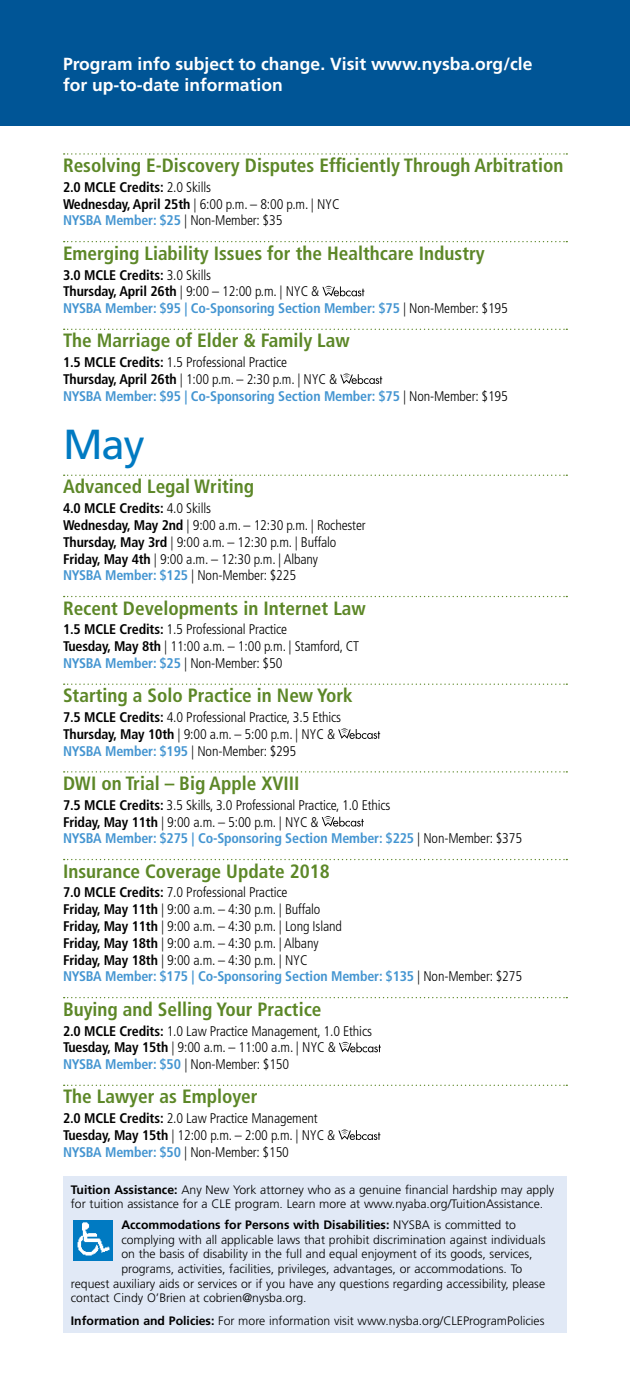
<style>
.page{position:relative;width:630px;height:1386px;background:#fff}
.page>*{position:absolute;margin:0;border:0;box-sizing:border-box;transform-origin:0 0}
.t1{font:42px "Frutiger";color:#007ac2}
.t2{font:700 condensed 19.25px "Frutiger";color:#5c8727}
.t3{font:700 17.5px/21px "Frutiger";color:#fff}
.t4{font:300 condensed 14px/16.8px "Frutiger";letter-spacing:-.01em;color:#000}
.t5{font:700 condensed 14px/16.8px "Frutiger";letter-spacing:-.01em;color:#4495d1}
.t6{font:300 12.25px/14px "Frutiger";color:#000}
.t7{font:700 12.25px "Frutiger";color:#000}
.s1{font-weight:700}
.s2{font-weight:700;color:#4495d1}
.s3{color:#000}
.s4{font-weight:300;color:#000}
.s5{font-weight:300}
</style>
<div class="page">
<svg style="left:64px;top:153px;width:503px;height:2px"></svg>
<svg style="left:64px;top:241px;width:503px;height:1px"></svg>
<svg style="left:64px;top:329px;width:503px;height:1px"></svg>
<svg style="left:64px;top:475px;width:503px;height:1px"></svg>
<svg style="left:64px;top:596px;width:503px;height:1px"></svg>
<svg style="left:64px;top:684px;width:503px;height:1px"></svg>
<svg style="left:64px;top:771px;width:503px;height:2px"></svg>
<svg style="left:64px;top:859px;width:503px;height:1px"></svg>
<svg style="left:64px;top:997px;width:503px;height:1px"></svg>
<svg style="left:64px;top:1085px;width:503px;height:1px"></svg>
<svg style="left:322px;top:286px;width:42px;height:10px"></svg>
<svg style="left:340px;top:374px;width:42px;height:10px"></svg>
<svg style="left:338px;top:728px;width:42px;height:11px"></svg>
<svg style="left:322px;top:816px;width:42px;height:11px"></svg>
<svg style="left:339px;top:1042px;width:42px;height:10px"></svg>
<svg style="left:338px;top:1130px;width:42px;height:10px"></svg>
<div style="left:0;top:0;width:630px;height:126px;background:#005596"></div>
<div style="left:63px;top:1177px;width:504px;height:156px;background:#e1e9f6"></div>
<div style="left:73px;top:1220px;width:40px;height:41px;background:#007ac2"></div>
<img style="left:77px;top:1222px;width:33px;height:34px">
<p class="t3" style="left:63px;top:54px;width:471px">Program info subject to change. Visit www.nysba.org/cle for up-to-date information</p>
<h2 class="t2" style="left:63px;top:154px;width:502px">Resolving E-Discovery Disputes Efficiently Through Arbitration</h2>
<p class="t4" style="left:63px;top:179px;width:278px"><span class="s1">2.0 MCLE Credits:</span> 2.0 Skills<br><span class="s1">Wednesday, April 25th</span> | 6:00 p.m. – 8:00 p.m. | NYC<br><span class="s2">NYSBA Member: $25</span> | Non-Member: $35</p>
<h2 class="t2" style="left:63px;top:242px;width:423px">Emerging Liability Issues for the Healthcare Industry</h2>
<p class="t5" style="left:63px;top:266px;width:446px"><span class="s3">3.0 MCLE Credits:</span> <span class="s4">3.0 Skills<br></span><span class="s3">Thursday, April 26th</span> <span class="s4">| 9:00 – 12:00 p.m. | NYC &amp;<br></span>NYSBA Member: $95 | Co-Sponsoring Section Member: $75 <span class="s4">| Non-Member: $195</span></p>
<h2 class="t2" style="left:63px;top:329px;width:288px">The Marriage of Elder &amp; Family Law</h2>
<p class="t4" style="left:63px;top:354px;width:446px"><span class="s1">1.5 MCLE Credits:</span> 1.5 Professional Practice<br><span class="s1">Thursday, April 26th</span> | 1:00 p.m. – 2:30 p.m. | NYC &amp;<br><span class="s2">NYSBA Member: $95 | Co-Sponsoring Section Member: $75</span> | Non-Member: $195</p>
<h1 class="t1" style="left:63px;top:420px;width:83px">May</h1>
<h2 class="t2" style="left:63px;top:475px;width:193px">Advanced Legal Writing</h2>
<p class="t4" style="left:63px;top:500px;width:304px"><span class="s1">4.0 MCLE Credits:</span> 4.0 Skills<br><span class="s1">Wednesday, May 2nd</span> | 9:00 a.m. – 12:30 p.m. | Rochester <span class="s1">Thursday, May 3rd</span> | 9:00 a.m. – 12:30 p.m. | Buffalo <span class="s1">Friday, May 4th</span> | 9:00 a.m. – 12:30 p.m. | Albany<br><span class="s2">NYSBA Member: $125</span> | Non-Member: $225</p>
<h2 class="t2" style="left:63px;top:596px;width:304px">Recent Developments in Internet Law</h2>
<p class="t4" style="left:63px;top:621px;width:298px"><span class="s1">1.5 MCLE Credits:</span> 1.5 Professional Practice<br><span class="s1">Tuesday, May 8th</span> | 11:00 a.m. – 1:00 p.m. | Stamford, CT<br><span class="s2">NYSBA Member: $25</span> | Non-Member: $50</p>
<h2 class="t2" style="left:63px;top:684px;width:291px">Starting a Solo Practice in New York</h2>
<p class="t4" style="left:63px;top:709px;width:280px"><span class="s1">7.5 MCLE Credits:</span> 4.0 Professional Practice, 3.5 Ethics<br><span class="s1">Thursday, May 10th</span> | 9:00 a.m. – 5:00 p.m. | NYC &amp;<br><span class="s2">NYSBA Member: $195</span> | Non-Member: $295</p>
<h2 class="t2" style="left:63px;top:772px;width:238px">DWI on Trial – Big Apple XVIII</h2>
<p class="t4" style="left:63px;top:797px;width:461px"><span class="s1">7.5 MCLE Credits:</span> 3.5 Skills, 3.0 Professional Practice, 1.0 Ethics<br><span class="s1">Friday, May 11th</span> | 9:00 a.m. – 5:00 p.m. | NYC &amp;<br><span class="s2">NYSBA Member: $275 | Co-Sponsoring Section Member: $225</span> | Non-Member: $375</p>
<h2 class="t2" style="left:63px;top:859px;width:268px">Insurance Coverage Update 2018</h2>
<p class="t4" style="left:63px;top:884px;width:461px"><span class="s1">7.0 MCLE Credits:</span> 7.0 Professional Practice<br><span class="s1">Friday, May 11th</span> | 9:00 a.m. – 4:30 p.m. | Buffalo<br><span class="s1">Friday, May 11th</span> | 9:00 a.m. – 4:30 p.m. | Long Island<br><span class="s1">Friday, May 18th</span> | 9:00 a.m. – 4:30 p.m. | Albany<br><span class="s1">Friday, May 18th</span> | 9:00 a.m. – 4:30 p.m. | NYC<br><span class="s2">NYSBA Member: $175 | Co-Sponsoring Section Member: $135</span> | Non-Member: $275</p>
<h2 class="t2" style="left:63px;top:998px;width:260px">Buying and Selling Your Practice</h2>
<p class="t4" style="left:63px;top:1023px;width:311px"><span class="s1">2.0 MCLE Credits:</span> 1.0 Law Practice Management, 1.0 Ethics<br><span class="s1">Tuesday, May 15th</span> | 9:00 a.m. – 11:00 a.m. | NYC &amp;<br><span class="s2">NYSBA Member: $50</span> | Non-Member: $150</p>
<h2 class="t2" style="left:63px;top:1085px;width:196px">The Lawyer as Employer</h2>
<p class="t4" style="left:63px;top:1110px;width:274px"><span class="s1">2.0 MCLE Credits:</span> 2.0 Law Practice Management<br><span class="s1">Tuesday, May 15th</span> | 12:00 p.m. – 2:00 p.m. | NYC &amp;<br><span class="s2">NYSBA Member: $50</span> | Non-Member: $150</p>
<p class="t6" style="left:71px;top:1183px;width:485px"><span class="s1">Tuition Assistance:</span> Any New York attorney who as a genuine financial hardship may apply for tuition assistance for a CLE program. Learn more at www.nyaba.org/TuitionAssistance.</p>
<p class="t7" style="left:121px;top:1217px;width:396px">Accommodations for Persons with Disabilities: <span class="s5">NYSBA is committed to</span></p>
<p class="t6" style="left:121px;top:1233px;width:426px">complying with all applicable laws that prohibit discrimination against individuals</p>
<p class="t6" style="left:121px;top:1247px;width:413px">on the basis of disability in the full and equal enjoyment of its goods, services,</p>
<p class="t6" style="left:121px;top:1262px;width:402px">programs, activities, facilities, privileges, advantages, or accommodations. To</p>
<p class="t6" style="left:71px;top:1277px;width:476px">request auxiliary aids or services or if you have any questions regarding accessibility, please</p>
<p class="t6" style="left:71px;top:1291px;width:237px">contact Cindy O’Brien at cobrien@nysba.org.</p>
<p class="t6" style="left:71px;top:1314px;width:475px"><span class="s1">Information and Policies:</span> For more information visit www.nysba.org/CLEProgramPolicies</p>
</div>
